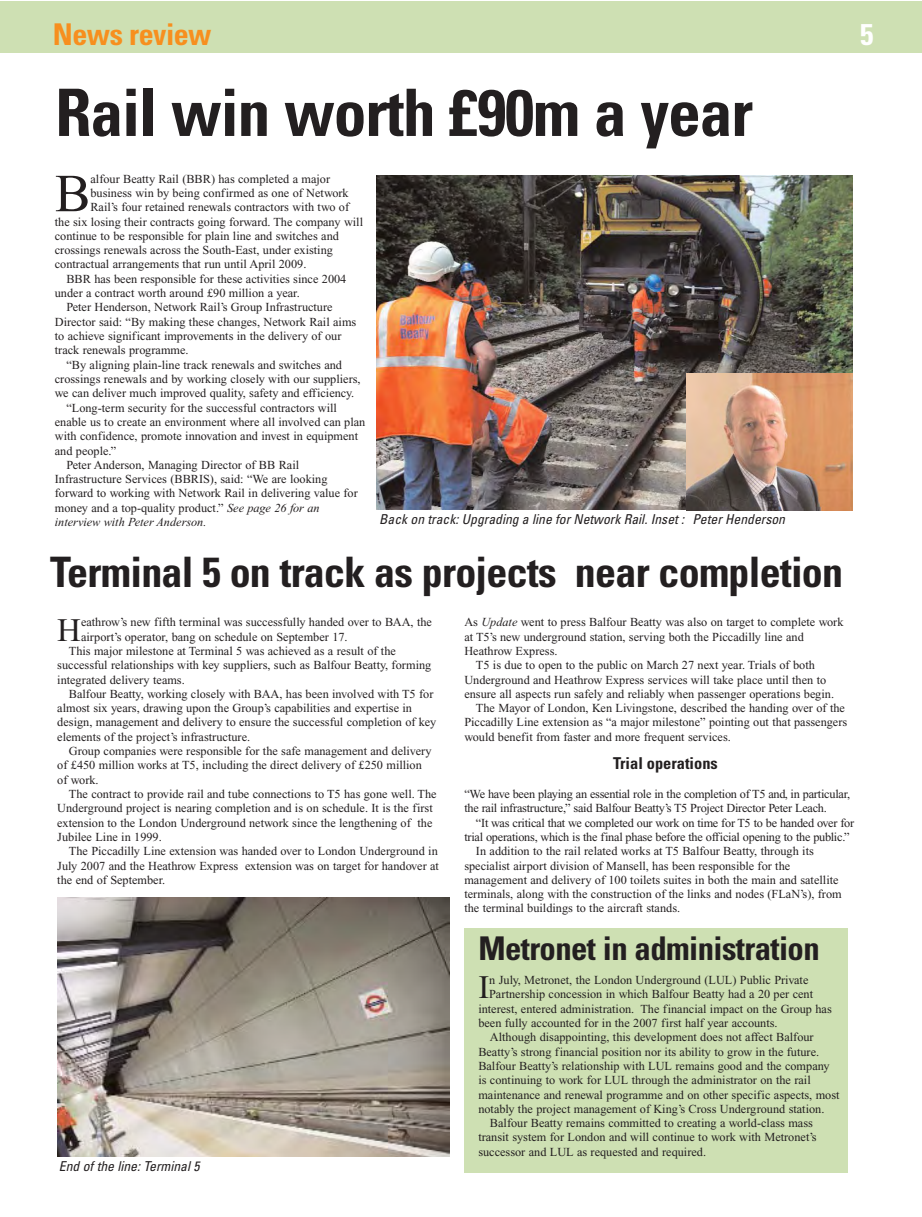
<style>
.page{position:relative;width:922px;height:1217px;background:#fff}
.page>*{position:absolute;margin:0;border:0;box-sizing:border-box;transform-origin:0 0}
.t1{font:700 condensed 65.38px "Univers";letter-spacing:-.02em;color:#231f20}
.t2{font:53.5px "Times New Roman";color:#231f20}
.t3{font:700 condensed 42px "Univers";letter-spacing:-.02em;color:#231f20}
.t4{font:32.88px "Times New Roman";color:#231f20}
.t5{font:700 condensed 32.75px "Univers";letter-spacing:-.02em;color:#231f20}
.t6{font:700 condensed 30px "Univers";letter-spacing:-.02em;color:#f78f1e}
.t7{font:700 condensed 30px "Univers";color:#fff}
.t8{font:700 condensed 16.38px "Univers";color:#231f20}
.t9{font:italic condensed 13.62px "Univers";color:#231f20}
.t10{font:12.25px "Times New Roman";color:#231f20}
.t11{font:12.25px/14.2px "Times New Roman";letter-spacing:-.02em;color:#231f20}
.t12{font:italic 12.25px "Times New Roman";color:#231f20}
.s1{font-style:italic}
</style>
<div class="page">
<div style="left:0;top:1px;width:10px;height:52px;background:#cee0b3"></div>
<div style="left:464px;top:928px;width:383px;height:244px;background:#cee0b3"></div>
<div style="left:10px;top:1px;width:911px;height:52px;background:#cee0b3"></div>
<img style="left:58px;top:897px;width:392px;height:259px">
<img style="left:376px;top:175px;width:476px;height:335px">
<img style="left:686px;top:373px;width:166px;height:137px">
<h3 class="t6" style="left:53px;top:23px;width:160px">News review</h3>
<h3 class="t7" style="left:860px;top:23px;width:15px">5</h3>
<h1 class="t1" style="left:55px;top:89px;width:699px">Rail win worth £90m a year</h1>
<h2 class="t2" style="left:55px;top:174px;width:37px">B</h2>
<p class="t10" style="left:90px;top:174px;width:241px">alfour Beatty Rail (BBR) has completed a major</p>
<p class="t10" style="left:90px;top:188px;width:260px">business win by being confirmed as one of Network</p>
<p class="t10" style="left:90px;top:203px;width:260px">Rail’s four retained renewals contractors with two of</p>
<p class="t10" style="left:55px;top:217px;width:309px">the six losing their contracts going forward. The company will</p>
<p class="t10" style="left:55px;top:231px;width:285px">continue to be responsible for plain line and switches and</p>
<p class="t10" style="left:55px;top:246px;width:279px">crossings renewals across the South-East, under existing</p>
<p class="t10" style="left:55px;top:260px;width:253px">contractual arrangements that run until April 2009.</p>
<p class="t10" style="left:66px;top:274px;width:281px">BBR has been responsible for these activities since 2004</p>
<p class="t10" style="left:55px;top:289px;width:246px">under a contract worth around £90 million a year.</p>
<p class="t10" style="left:66px;top:303px;width:268px">Peter Henderson, Network Rail’s Group Infrastructure</p>
<p class="t10" style="left:55px;top:317px;width:303px">Director said: “By making these changes, Network Rail aims</p>
<p class="t10" style="left:55px;top:331px;width:288px">to achieve significant improvements in the delivery of our</p>
<p class="t10" style="left:55px;top:346px;width:135px">track renewals programme.</p>
<p class="t10" style="left:66px;top:360px;width:277px">“By aligning plain-line track renewals and switches and</p>
<p class="t10" style="left:55px;top:374px;width:307px">crossings renewals and by working closely with our suppliers,</p>
<p class="t10" style="left:55px;top:389px;width:301px">we can deliver much improved quality, safety and efficiency.</p>
<p class="t10" style="left:66px;top:403px;width:272px">“Long-term security for the successful contractors will</p>
<p class="t10" style="left:55px;top:417px;width:312px">enable us to create an environment where all involved can plan</p>
<p class="t10" style="left:55px;top:432px;width:305px">with confidence, promote innovation and invest in equipment</p>
<p class="t10" style="left:55px;top:446px;width:63px">and people.”</p>
<p class="t10" style="left:66px;top:460px;width:234px">Peter Anderson, Managing Director of BB Rail</p>
<p class="t10" style="left:55px;top:474px;width:274px">Infrastructure Services (BBRIS), said: “We are looking</p>
<p class="t10" style="left:55px;top:489px;width:304px">forward to working with Network Rail in delivering value for</p>
<p class="t10" style="left:55px;top:503px;width:266px">money and a top-quality product.” <span class="s1">See page 26 for an</span></p>
<p class="t12" style="left:55px;top:517px;width:153px">interview with Peter Anderson.</p>
<p class="t9" style="left:379px;top:514px;width:410px">Back on track: Upgrading a line for Network Rail. Inset : Peter Henderson</p>
<h3 class="t3" style="left:50px;top:557px;width:794px">Terminal 5 on track as projects near completion</h3>
<h3 class="t4" style="left:57px;top:618px;width:25px">H</h3>
<p class="t10" style="left:81px;top:618px;width:352px">eathrow’s new fifth terminal was successfully handed over to BAA, the</p>
<p class="t10" style="left:81px;top:632px;width:268px">airport’s operator, bang on schedule on September 17.</p>
<p class="t10" style="left:69px;top:646px;width:328px">This major milestone at Terminal 5 was achieved as a result of the</p>
<p class="t10" style="left:57px;top:660px;width:375px">successful relationships with key suppliers, such as Balfour Beatty, forming</p>
<p class="t10" style="left:57px;top:675px;width:129px">integrated delivery teams.</p>
<p class="t10" style="left:69px;top:689px;width:366px">Balfour Beatty, working closely with BAA, has been involved with T5 for</p>
<p class="t10" style="left:57px;top:703px;width:356px">almost six years, drawing upon the Group’s capabilities and expertise in</p>
<p class="t10" style="left:57px;top:718px;width:380px">design, management and delivery to ensure the successful completion of key</p>
<p class="t10" style="left:57px;top:732px;width:194px">elements of the project’s infrastructure.</p>
<p class="t10" style="left:69px;top:746px;width:364px">Group companies were responsible for the safe management and delivery</p>
<p class="t10" style="left:57px;top:761px;width:366px">of £450 million works at T5, including the direct delivery of £250 million</p>
<p class="t10" style="left:57px;top:775px;width:43px">of work.</p>
<p class="t10" style="left:69px;top:789px;width:369px">The contract to provide rail and tube connections to T5 has gone well. The</p>
<p class="t10" style="left:57px;top:804px;width:377px">Underground project is nearing completion and is on schedule. It is the first</p>
<p class="t10" style="left:57px;top:818px;width:376px">extension to the London Underground network since the lengthening of the</p>
<p class="t10" style="left:57px;top:832px;width:106px">Jubilee Line in 1999.</p>
<p class="t10" style="left:69px;top:846px;width:370px">The Piccadilly Line extension was handed over to London Underground in</p>
<p class="t10" style="left:57px;top:861px;width:383px">July 2007 and the Heathrow Express extension was on target for handover at</p>
<p class="t10" style="left:57px;top:875px;width:109px">the end of September.</p>
<p class="t9" style="left:59px;top:1161px;width:145px">End of the line:Terminal5</p>
<p class="t10" style="left:464px;top:618px;width:380px">As <span class="s1">Update</span> went to press Balfour Beatty was also on target to complete work</p>
<p class="t10" style="left:464px;top:632px;width:341px">at T5’s new underground station, serving both the Piccadilly line and</p>
<p class="t10" style="left:464px;top:646px;width:95px">Heathrow Express.</p>
<p class="t10" style="left:476px;top:660px;width:340px">T5 is due to open to the public on March 27 next year. Trials of both</p>
<p class="t10" style="left:464px;top:675px;width:363px">Underground and Heathrow Express services will take place until then to</p>
<p class="t10" style="left:464px;top:689px;width:371px">ensure all aspects run safely and reliably when passenger operations begin.</p>
<p class="t10" style="left:476px;top:703px;width:370px">The Mayor of London, Ken Livingstone, described the handing over of the</p>
<p class="t10" style="left:464px;top:718px;width:384px">Piccadilly Line extension as “a major milestone” pointing out that passengers</p>
<p class="t10" style="left:464px;top:732px;width:268px">would benefit from faster and more frequent services.</p>
<h3 class="t8" style="left:613px;top:757px;width:106px">Trial operations</h3>
<p class="t11" style="left:464px;top:788px;width:387px">“We have been playing an essential role in the completion of T5 and, in particular, the rail infrastructure,” said Balfour Beatty’s T5 Project Director Peter Leach.</p>
<p class="t11" style="left:476px;top:816px;width:379px">“It was critical that we completed our work on time for T5 to be handed over for</p>
<p class="t11" style="left:464px;top:831px;width:387px">trial operations, which is the final phase before the official opening to the public.”</p>
<p class="t10" style="left:476px;top:846px;width:339px">In addition to the rail related works at T5 Balfour Beatty, through its</p>
<p class="t10" style="left:464px;top:861px;width:327px">specialist airport division of Mansell, has been responsible for the</p>
<p class="t10" style="left:464px;top:875px;width:375px">management and delivery of 100 toilets suites in both the main and satellite</p>
<p class="t10" style="left:464px;top:889px;width:379px">terminals, along with the construction of the links and nodes (FLaN’s), from</p>
<p class="t10" style="left:464px;top:904px;width:217px">the terminal buildings to the aircraft stands.</p>
<h3 class="t5" style="left:478px;top:936px;width:343px">Metronet in administration</h3>
<h3 class="t4" style="left:478px;top:975px;width:12px">I</h3>
<p class="t10" style="left:489px;top:975px;width:320px">n July, Metronet, the London Underground (LUL) Public Private</p>
<p class="t10" style="left:489px;top:990px;width:325px">Partnership concession in which Balfour Beatty had a 20 per cent</p>
<p class="t10" style="left:478px;top:1004px;width:355px">interest, entered administration. The financial impact on the Group has</p>
<p class="t10" style="left:478px;top:1018px;width:301px">been fully accounted for in the 2007 first half year accounts.</p>
<p class="t10" style="left:490px;top:1032px;width:325px">Although disappointing, this development does not affect Balfour</p>
<p class="t10" style="left:478px;top:1047px;width:342px">Beatty’s strong financial position nor its ability to grow in the future.</p>
<p class="t10" style="left:478px;top:1061px;width:353px">Balfour Beatty’s relationship with LUL remains good and the company</p>
<p class="t10" style="left:478px;top:1075px;width:334px">is continuing to work for LUL through the administrator on the rail</p>
<p class="t10" style="left:478px;top:1090px;width:362px">maintenance and renewal programme and on other specific aspects, most</p>
<p class="t10" style="left:478px;top:1104px;width:347px">notably the project management of King’s Cross Underground station.</p>
<p class="t10" style="left:490px;top:1118px;width:324px">Balfour Beatty remains committed to creating a world-class mass</p>
<p class="t10" style="left:478px;top:1133px;width:339px">transit system for London and will continue to work with Metronet’s</p>
<p class="t10" style="left:478px;top:1147px;width:229px">successor and LUL as requested and required.</p>
</div>
